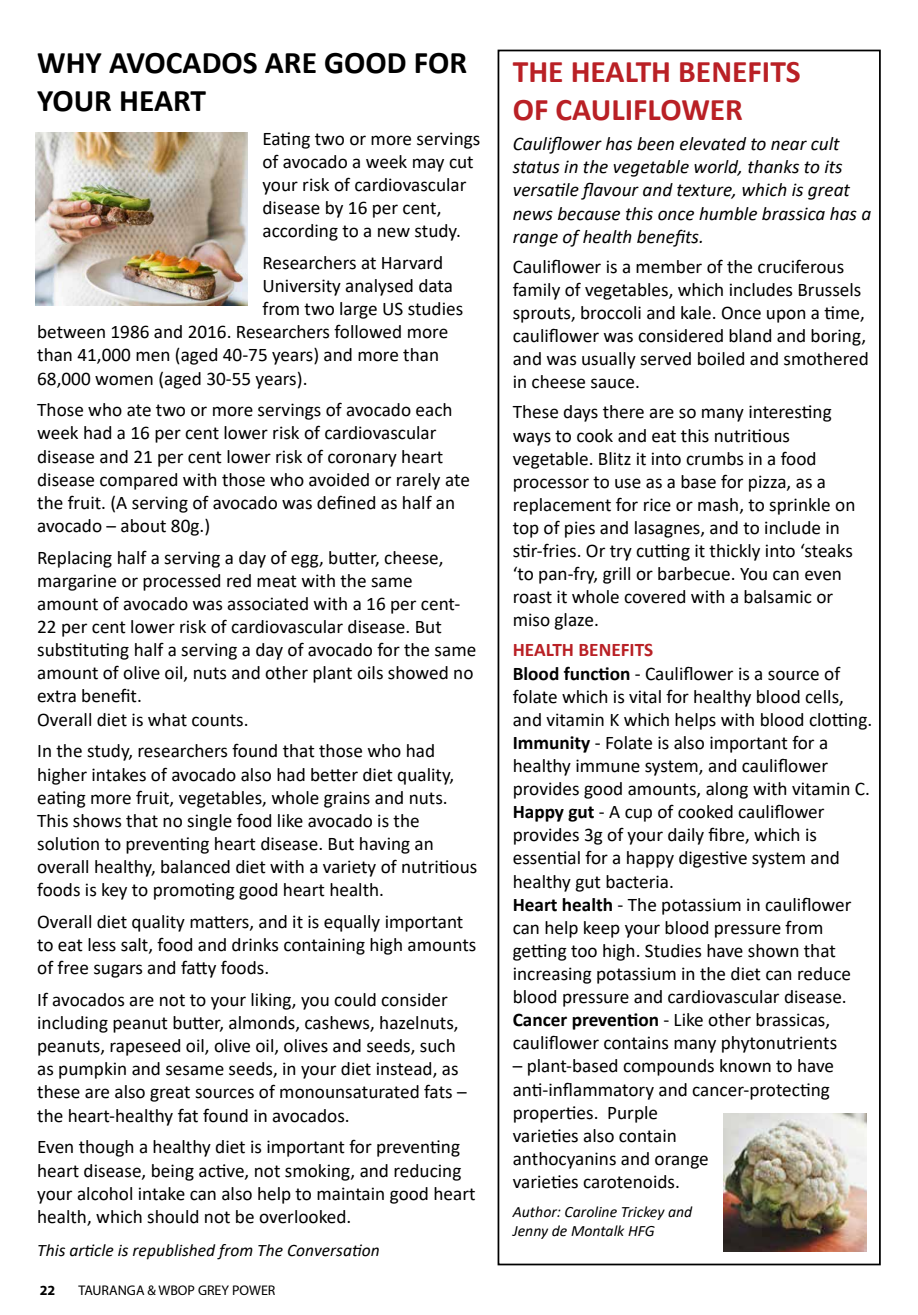
<style>
.page{position:relative;width:918px;height:1315px;background:#fff}
.page>*{position:absolute;margin:0;border:0;box-sizing:border-box;transform-origin:0 0}
.t1{font:700 31.5px/37.8px "Calibri";color:#000}
.t2{font:700 31.5px/37.8px "Calibri";color:#b92025}
.t3{font:19.25px/23.1px "Calibri";color:#000}
.t4{font:italic 19.25px/23.1px "Calibri";color:#000}
.t5{font:italic 17.5px "Calibri";color:#000}
.t6{font:italic 15.75px/18.9px "Calibri";color:#000}
.t7{font:14px "Myriad Pro";color:#000}
.t8{font:700 14px "Myriad Pro";color:#000}
.s1{font-weight:700;color:#b92025}
.s2{font-weight:700}
</style>
<div class="page">
<img style="left:35px;top:132px;width:213px;height:174px">
<div style="left:497px;top:50px;width:384px;height:1215px;border:2px solid #000"></div>
<img style="left:724px;top:1113px;width:142px;height:138px">
<h1 class="t1" style="left:37px;top:43px;width:431px">WHY AVOCADOS ARE GOOD FOR<br>YOUR HEART</h1>
<p class="t3" style="left:262px;top:126px;width:219px">Eating two or more servings of avocado a week may cut your risk of cardiovascular disease by 16 per cent, according to a new study.</p>
<p class="t3" style="left:262px;top:250px;width:182px">Researchers at Harvard</p>
<p class="t3" style="left:262px;top:274px;width:192px">University analysed data</p>
<p class="t3" style="left:262px;top:297px;width:202px">from two large US studies</p>
<p class="t3" style="left:37px;top:320px;width:412px">between 1986 and 2016. Researchers followed more</p>
<p class="t3" style="left:37px;top:343px;width:403px">than 41,000 men (aged 40-75 years) and more than</p>
<p class="t3" style="left:37px;top:366px;width:272px">68,000 women (aged 30-55 years).</p>
<p class="t3" style="left:37px;top:398px;width:434px">Those who ate two or more servings of avocado each week had a 16 per cent lower risk of cardiovascular disease and 21 per cent lower risk of coronary heart disease compared with those who avoided or rarely ate the fruit. (A serving of avocado was defined as half an avocado – about 80g.)</p>
<p class="t3" style="left:37px;top:545px;width:440px">Replacing half a serving a day of egg, butter, cheese, margarine or processed red meat with the same amount of avocado was associated with a 16 per cent-22 per cent lower risk of cardiovascular disease. But substituting half a serving a day of avocado for the same amount of olive oil, nuts and other plant oils showed no extra benefit.<br>Overall diet is what counts.</p>
<p class="t3" style="left:37px;top:739px;width:442px">In the study, researchers found that those who had higher intakes of avocado also had better diet quality, eating more fruit, vegetables, whole grains and nuts.<br>This shows that no single food like avocado is the solution to preventing heart disease. But having an overall healthy, balanced diet with a variety of nutritious foods is key to promoting good heart health.</p>
<p class="t3" style="left:37px;top:909px;width:441px">Overall diet quality matters, and it is equally important to eat less salt, food and drinks containing high amounts of free sugars and fatty foods.</p>
<p class="t3" style="left:37px;top:987px;width:431px">If avocados are not to your liking, you could consider including peanut butter, almonds, cashews, hazelnuts, peanuts, rapeseed oil, olive oil, olives and seeds, such as pumpkin and sesame seeds, in your diet instead, as these are also great sources of monounsaturated fats – the heart-healthy fat found in avocados.</p>
<p class="t3" style="left:37px;top:1135px;width:440px">Even though a healthy diet is important for preventing heart disease, being active, not smoking, and reducing your alcohol intake can also help to maintain good heart health, which should not be overlooked.</p>
<p class="t5" style="left:37px;top:1238px;width:344px">This article is republished from The Conversation</p>
<p class="t8" style="left:40px;top:1281px;width:17px">22</p>
<p class="t7" style="left:78px;top:1282px;width:198px">TAURANGA &amp; WBOP GREY POWER</p>
<h1 class="t2" style="left:513px;top:52px;width:289px">THE HEALTH BENEFITS<br>OF CAULIFLOWER</h1>
<p class="t4" style="left:513px;top:131px;width:360px">Cauliflower has been elevated to near cult status in the vegetable world, thanks to its versatile flavour and texture, which is great news because this once humble brassica has a range of health benefits.</p>
<p class="t3" style="left:513px;top:254px;width:358px">Cauliflower is a member of the cruciferous family of vegetables, which includes Brussels sprouts, broccoli and kale. Once upon a time, cauliflower was considered bland and boring, and was usually served boiled and smothered in cheese sauce.</p>
<p class="t3" style="left:513px;top:400px;width:344px">These days there are so many interesting ways to cook and eat this nutritious vegetable. Blitz it into crumbs in a food processor to use as a base for pizza, as a replacement for rice or mash, to sprinkle on top of pies and lasagnes, and to include in stir-fries. Or try cutting it thickly into ‘steaks ‘to pan-fry, grill or barbecue. You can even roast it whole covered with a balsamic or miso glaze.</p>
<p class="t3" style="left:513px;top:638px;width:361px"><span class="s1">HEALTH BENEFITS<br></span><span class="s2">Blood function</span> - Cauliflower is a source of folate which is vital for healthy blood cells, and vitamin K which helps with blood clotting.<br><span class="s2">Immunity</span> - Folate is also important for a healthy immune system, and cauliflower provides good amounts, along with vitamin C.<br><span class="s2">Happy gut</span> - A cup of cooked cauliflower provides 3g of your daily fibre, which is essential for a happy digestive system and healthy gut bacteria.<br><span class="s2">Heart health</span> - The potassium in cauliflower can help keep your blood pressure from getting too high. Studies have shown that increasing potassium in the diet can reduce blood pressure and cardiovascular disease.<br><span class="s2">Cancer prevention</span> - Like other brassicas, cauliflower contains many phytonutrients</p>
<p class="t3" style="left:513px;top:1054px;width:323px">– plant-based compounds known to have anti-inflammatory and cancer-protecting properties. Purple<br>varieties also contain<br>anthocyanins and orange<br>varieties carotenoids.</p>
<p class="t6" style="left:513px;top:1202px;width:181px">Author: Caroline Trickey and<br>Jenny de Montalk HFG</p>
</div>
